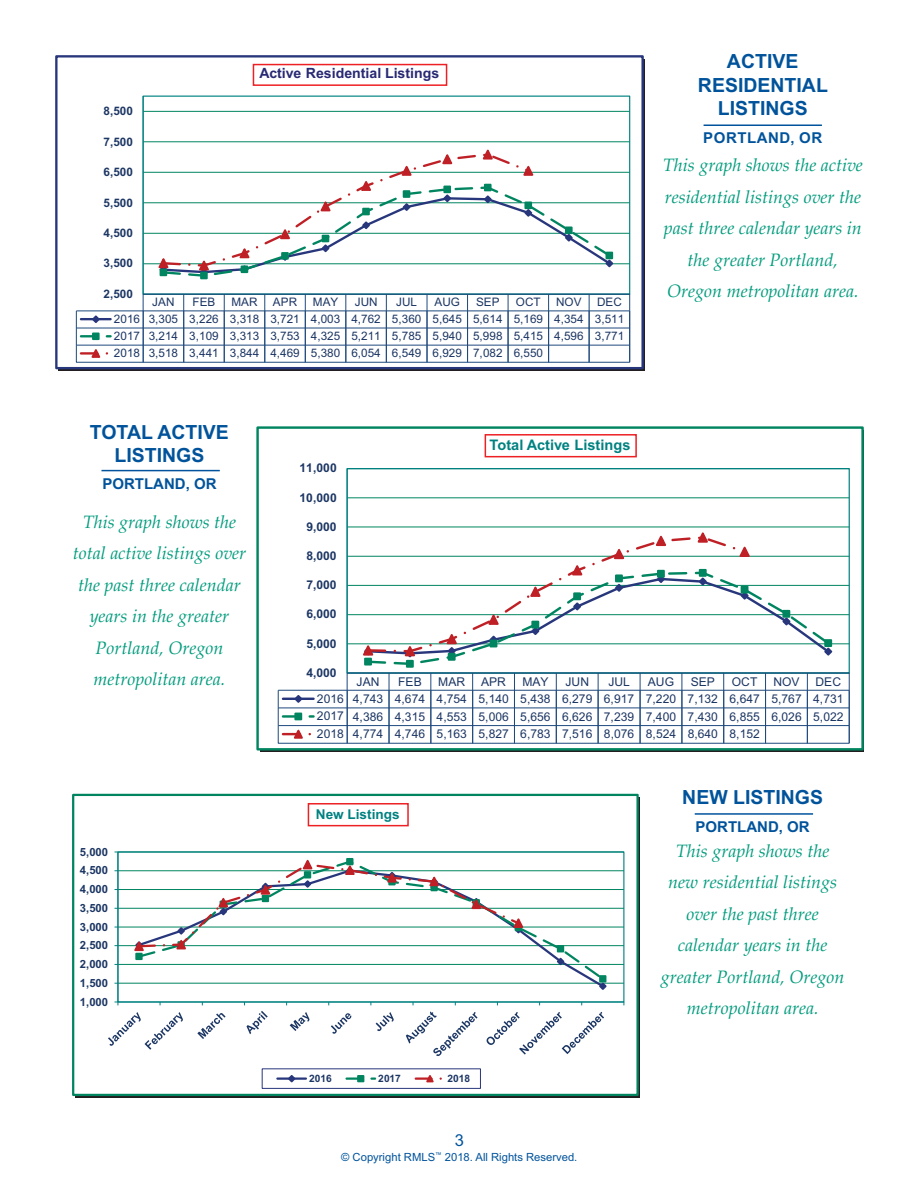
<style>
.page{position:relative;width:918px;height:1188px;background:#fff}
.page>*{position:absolute;margin:0;border:0;box-sizing:border-box;transform-origin:0 0}
.t1{font:700 19.5px/23.4px "Arial";color:#00539b;text-align:center}
.t2{font:italic 18px/31.5px "Palatino Linotype";color:#009c7d;text-align:center}
.t3{font:16.5px "Arial";color:#00539c}
.t4{font:700 15px "Arial";color:#00539b}
.t5{font:700 15px "Arial";letter-spacing:.035em;color:#00539b}
.t6{font:700 14.55px "Arial";color:#008181}
.t7{font:700 14.1px "Arial";color:#282973}
.t8{font:700 13.65px "Arial";color:#008181}
.t9{font:12.15px/17.5px "Arial";color:#1c3664}
.t10{font:700 12.15px "Arial";color:#1c3664}
.t11{font:11.7px/17.1px "Arial";color:#1c3664}
.t12{font:700 11.7px "Arial";color:#1c3664}
.t13{font:700 11.25px "Arial";color:#1c3664}
.t14{font:11.25px "Arial";color:#00539c}
.t15{font:700 10.2px "Arial";letter-spacing:.005em;color:#1c3664}
</style>
<div class="page">
<hr style="left:695px;top:813px;width:118px;height:2px;background:#00539c">
<hr style="left:101px;top:470px;width:119px;height:1px;background:#00539c">
<hr style="left:704px;top:124px;width:118px;height:2px;background:#00539c">
<hr style="left:143px;top:264px;width:487px;height:1px;background:#008560">
<hr style="left:143px;top:233px;width:487px;height:1px;background:#008560">
<hr style="left:143px;top:203px;width:487px;height:1px;background:#008560">
<hr style="left:143px;top:172px;width:487px;height:1px;background:#008560">
<hr style="left:143px;top:142px;width:487px;height:1px;background:#008560">
<hr style="left:143px;top:111px;width:487px;height:1px;background:#008560">
<hr style="left:143px;top:96px;width:1px;height:198px;background:#008181">
<svg style="left:75px;top:294px;width:177px;height:69px"></svg>
<div style="left:200px;top:272px;width:8px;height:7px;border:2px solid #008560"></div>
<svg style="left:156px;top:171px;width:96px;height:107px"></svg>
<div style="left:55px;top:55px;width:589px;height:314px;border:2px solid #28377c"></div>
<hr style="left:347px;top:644px;width:502px;height:1px;background:#008560">
<hr style="left:347px;top:614px;width:502px;height:1px;background:#008560">
<hr style="left:347px;top:585px;width:502px;height:1px;background:#008560">
<hr style="left:347px;top:556px;width:502px;height:1px;background:#008560">
<hr style="left:347px;top:527px;width:502px;height:1px;background:#008560">
<hr style="left:347px;top:498px;width:502px;height:1px;background:#008560">
<svg style="left:638px;top:673px;width:212px;height:71px"></svg>
<svg style="left:638px;top:532px;width:196px;height:124px"></svg>
<hr style="left:118px;top:983px;width:506px;height:1px;background:#008560">
<hr style="left:118px;top:964px;width:506px;height:1px;background:#008560">
<hr style="left:118px;top:945px;width:506px;height:1px;background:#008560">
<hr style="left:118px;top:927px;width:506px;height:1px;background:#008560">
<hr style="left:118px;top:908px;width:506px;height:1px;background:#008560">
<hr style="left:118px;top:889px;width:506px;height:1px;background:#008560">
<hr style="left:118px;top:871px;width:506px;height:1px;background:#008560">
<div style="left:117px;top:851px;width:507px;height:152px;border:1px solid #008181"></div>
<hr style="left:118px;top:852px;width:1px;height:150px;background:#008181">
<hr style="left:118px;top:1002px;width:506px;height:1px;background:#008181">
<svg style="left:136px;top:982px;width:462px;height:3px"></svg>
<svg style="left:136px;top:870px;width:470px;height:112px"></svg>
<div style="left:135px;top:953px;width:8px;height:7px;border:2px solid #008560"></div>
<svg style="left:555px;top:946px;width:11px;height:21px"></svg>
<div style="left:557px;top:945px;width:7px;height:7px;border:2px solid #008560"></div>
<svg style="left:598px;top:976px;width:10px;height:14px"></svg>
<div style="left:599px;top:975px;width:7px;height:8px;border:2px solid #008560"></div>
<svg style="left:132px;top:858px;width:393px;height:101px"></svg>
<svg style="left:108px;top:1012px;width:75px;height:38px"></svg>
<svg style="left:197px;top:1013px;width:29px;height:26px"></svg>
<svg style="left:247px;top:1011px;width:21px;height:23px"></svg>
<svg style="left:290px;top:1012px;width:19px;height:19px"></svg>
<svg style="left:331px;top:1013px;width:20px;height:21px"></svg>
<svg style="left:376px;top:1012px;width:18px;height:19px"></svg>
<svg style="left:406px;top:1011px;width:72px;height:45px"></svg>
<svg style="left:487px;top:1012px;width:117px;height:43px"></svg>
<div style="left:262px;top:1069px;width:219px;height:20px;border:1px solid #28377c"></div>
<hr style="left:277px;top:1077px;width:29px;height:3px;background:#28377c">
<svg style="left:286px;top:1075px;width:11px;height:8px"></svg>
<svg style="left:347px;top:1076px;width:28px;height:5px"></svg>
<div style="left:357px;top:1075px;width:7px;height:7px;border:2px solid #008560"></div>
<svg style="left:416px;top:1075px;width:26px;height:8px"></svg>
<div style="left:72px;top:794px;width:567px;height:302px;border:2px solid #008560"></div>
<svg style="left:252px;top:63px;width:386px;height:764px"></svg>
<p class="t12" style="left:104px;top:107px;width:31px">8,500</p>
<p class="t12" style="left:104px;top:137px;width:31px">7,500</p>
<p class="t12" style="left:104px;top:168px;width:31px">6,500</p>
<p class="t12" style="left:104px;top:198px;width:31px">5,500</p>
<p class="t12" style="left:104px;top:229px;width:31px">4,500</p>
<p class="t12" style="left:104px;top:259px;width:31px">3,500</p>
<p class="t7" style="left:260px;top:68px;width:181px">Active Residential Listings</p>
<p class="t12" style="left:104px;top:290px;width:31px">2,500</p>
<p class="t11" style="left:114px;top:295px;width:512px;text-indent:483px">DEC 2016 3,305 3,226 3,318 3,721 4,003 4,762 5,360 5,645 5,614 5,169 4,354 3,511<br>2017 3,214 3,109 3,313 3,753 4,325 5,211 5,785 5,940 5,998 5,415 4,596 3,771<br>2018 3,518 3,441 3,844 4,469 5,380 6,054 6,549 6,929 7,082 6,550</p>
<p class="t11" style="left:152px;top:295px;width:24px">JAN</p>
<p class="t11" style="left:193px;top:295px;width:24px">FEB</p>
<p class="t11" style="left:231px;top:295px;width:28px">MAR</p>
<p class="t11" style="left:273px;top:295px;width:26px">APR</p>
<p class="t11" style="left:313px;top:295px;width:27px">MAY</p>
<p class="t11" style="left:355px;top:295px;width:24px">JUN</p>
<p class="t11" style="left:396px;top:295px;width:22px">JUL</p>
<p class="t11" style="left:435px;top:295px;width:27px">AUG</p>
<p class="t11" style="left:476px;top:295px;width:25px">SEP</p>
<p class="t11" style="left:516px;top:295px;width:26px">OCT</p>
<p class="t11" style="left:556px;top:295px;width:27px">NOV</p>
<p class="t1" style="left:698px;top:52px;width:132px">ACTIVE<br>RESIDENTIAL<br>LISTINGS</p>
<p class="t5" style="left:703px;top:132px;width:120px">PORTLAND, OR</p>
<p class="t2" style="left:663px;top:151px;width:202px">This graph shows the active residential listings over the past three calendar years in the greater Portland,<br>Oregon metropolitan area.</p>
<p class="t1" style="left:90px;top:422px;width:141px">TOTAL ACTIVE<br>LISTINGS</p>
<p class="t4" style="left:102px;top:478px;width:116px">PORTLAND, OR</p>
<p class="t2" style="left:73px;top:508px;width:175px">This graph shows the total active listings over the past three calendar years in the greater<br>Portland, Oregon metropolitan area.</p>
<p class="t13" style="left:80px;top:847px;width:30px">5,000</p>
<p class="t13" style="left:80px;top:866px;width:30px">4,500</p>
<p class="t13" style="left:80px;top:885px;width:30px">4,000</p>
<p class="t13" style="left:80px;top:904px;width:30px">3,500</p>
<p class="t13" style="left:80px;top:923px;width:30px">3,000</p>
<p class="t13" style="left:80px;top:941px;width:30px">2,500</p>
<p class="t13" style="left:80px;top:960px;width:30px">2,000</p>
<p class="t13" style="left:80px;top:979px;width:30px">1,500</p>
<p class="t13" style="left:80px;top:998px;width:30px">1,000</p>
<p class="t10" style="left:300px;top:464px;width:39px">11,000</p>
<p class="t10" style="left:300px;top:493px;width:39px">10,000</p>
<p class="t10" style="left:306px;top:522px;width:32px">9,000</p>
<p class="t10" style="left:306px;top:551px;width:32px">8,000</p>
<p class="t10" style="left:306px;top:581px;width:32px">7,000</p>
<p class="t10" style="left:306px;top:610px;width:32px">6,000</p>
<p class="t10" style="left:306px;top:639px;width:32px">5,000</p>
<p class="t6" style="left:490px;top:440px;width:142px">Total Active Listings</p>
<p class="t10" style="left:306px;top:668px;width:32px">4,000</p>
<p class="t9" style="left:317px;top:674px;width:528px;text-indent:499px">DEC 2016 4,743 4,674 4,754 5,140 5,438 6,279 6,917 7,220 7,132 6,647 5,767 4,731<br>2017 4,386 4,315 4,553 5,006 5,656 6,626 7,239 7,400 7,430 6,855 6,026 5,022<br>2018 4,774 4,746 5,163 5,827 6,783 7,516 8,076 8,524 8,640 8,152</p>
<p class="t9" style="left:357px;top:674px;width:24px">JAN</p>
<p class="t9" style="left:398px;top:674px;width:25px">FEB</p>
<p class="t9" style="left:438px;top:674px;width:28px">MAR</p>
<p class="t9" style="left:481px;top:674px;width:26px">APR</p>
<p class="t9" style="left:522px;top:674px;width:28px">MAY</p>
<p class="t9" style="left:566px;top:674px;width:25px">JUN</p>
<p class="t9" style="left:608px;top:674px;width:23px">JUL</p>
<p class="t9" style="left:648px;top:674px;width:28px">AUG</p>
<p class="t9" style="left:691px;top:674px;width:26px">SEP</p>
<p class="t9" style="left:732px;top:674px;width:27px">OCT</p>
<p class="t9" style="left:773px;top:674px;width:28px">NOV</p>
<p class="t8" style="left:316px;top:809px;width:85px">New Listings</p>
<p class="t15" style="left:309px;top:1075px;width:24px">2016</p>
<p class="t15" style="left:378px;top:1075px;width:24px">2017</p>
<p class="t15" style="left:447px;top:1075px;width:24px">2018</p>
<p class="t3" style="left:455px;top:1134px;width:11px">3</p>
<p class="t14" style="left:341px;top:1153px;width:238px">© Copyright RMLS<sup>™</sup> 2018. All Rights Reserved.</p>
<p class="t1" style="left:682px;top:787px;width:142px">NEW LISTINGS</p>
<p class="t4" style="left:696px;top:821px;width:116px">PORTLAND, OR</p>
<p class="t2" style="left:661px;top:837px;width:185px">This graph shows the new residential listings over the past three calendar years in the greater Portland, Oregon metropolitan area.</p>
</div>
